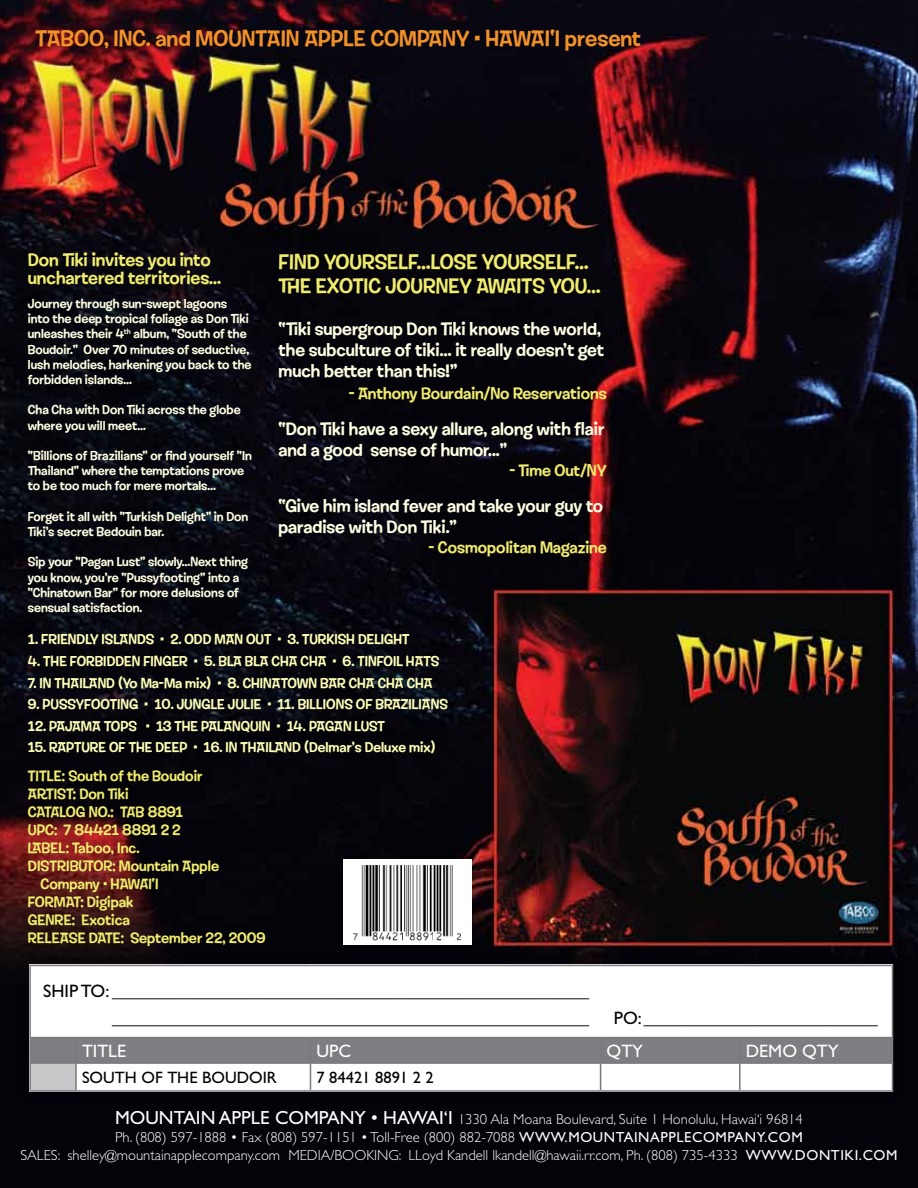
<style>
.page{position:relative;width:918px;height:1188px;background:#fff}
.page>*{position:absolute;margin:0;border:0;box-sizing:border-box;transform-origin:0 0}
.t1{font:22.5px "Shag Lounge";color:#f19129}
.t2{font:21px/24px "Shag Expert Lounge";color:#efec6e}
.t3{font:18.3px/18.3px "Shag Expert Lounge";color:#efec6e}
.t4{font:18px/21px "Shag Expert Lounge";color:#ffffe4}
.t5{font:18px/27.6px "Gill Sans";color:#000;text-align:right}
.t6{font:18px "Gill Sans";color:#fff}
.t7{font:16.5px "Shag Expert Lounge";color:#efec6e}
.t8{font:16.5px "Hwn Gill Sans";color:#000}
.t9{font:15px "Shag Expert Lounge";color:#efec6e}
.t10{font:300 14.55px/18px "Gill Sans Std";color:#fff}
.t11{font:14.55px "Gill Sans";color:#fff}
.t12{font:14.25px "Shag Lounge";color:#ffffb8}
.t13{font:12.9px/15.1px "Shag Expert Lounge";color:#ffffe4}
.s1{font-family:"Gill Sans";font-weight:400;font-size:18.9px}
.s2{font-family:"Gill Sans";font-weight:400}
</style>
<div class="page">
<img style="left:0;top:0;width:918px;height:1188px">
<div style="left:19px;top:955px;width:884px;height:147px;background:#030208"></div>
<div style="left:29px;top:965px;width:864px;height:127px;background:#fff"></div>
<hr style="left:29px;top:965px;width:47px;height:1px;background:#797a7d">
<hr style="left:29px;top:966px;width:2px;height:71px;background:#797a7d">
<hr style="left:76px;top:965px;width:235px;height:1px;background:#797a7d">
<hr style="left:310px;top:965px;width:291px;height:1px;background:#797a7d">
<hr style="left:601px;top:965px;width:139px;height:1px;background:#797a7d">
<hr style="left:740px;top:965px;width:153px;height:1px;background:#797a7d">
<hr style="left:892px;top:966px;width:1px;height:71px;background:#797a7d">
<hr style="left:29px;top:1037px;width:47px;height:1px;background:#797a7d">
<hr style="left:29px;top:1038px;width:2px;height:24px;background:#797a7d">
<hr style="left:76px;top:1037px;width:235px;height:1px;background:#797a7d">
<hr style="left:310px;top:1037px;width:291px;height:1px;background:#797a7d">
<hr style="left:601px;top:1037px;width:139px;height:1px;background:#797a7d">
<hr style="left:740px;top:1037px;width:153px;height:1px;background:#797a7d">
<hr style="left:29px;top:1062px;width:47px;height:2px;background:#797a7d">
<hr style="left:29px;top:1064px;width:2px;height:26px;background:#797a7d">
<svg style="left:31px;top:1038px;width:862px;height:52px"></svg>
<hr style="left:29px;top:1090px;width:47px;height:2px;background:#797a7d">
<hr style="left:76px;top:1090px;width:235px;height:2px;background:#797a7d">
<hr style="left:310px;top:1090px;width:291px;height:2px;background:#797a7d">
<hr style="left:601px;top:1090px;width:139px;height:2px;background:#797a7d">
<hr style="left:740px;top:1090px;width:153px;height:2px;background:#797a7d">
<img style="left:344px;top:860px;width:127px;height:84px">
<h1 class="t1" style="left:35px;top:25px;width:607px">TABOO, INC. and MOUNTAIN APPLE COMPANY • HAWAI‘I present</h1>
<h3 class="t3" style="left:28px;top:250px;width:195px">Don Tiki invites you into unchartered territories…</h3>
<p class="t13" style="left:28px;top:296px;width:225px">Journey through sun-swept lagoons into the deep tropical foliage as Don Tiki unleashes their 4<sup>th</sup> album, “South of the Boudoir.” Over 70 minutes of seductive, lush melodies, harkening you back to the forbidden islands…</p>
<p class="t13" style="left:28px;top:403px;width:214px">Cha Cha with Don Tiki across the globe where you will meet…</p>
<p class="t13" style="left:28px;top:448px;width:226px">“Billions of Brazilians” or find yourself “In<br>Thailand” where the temptations prove to be too much for mere mortals…</p>
<p class="t13" style="left:28px;top:509px;width:222px">Forget it all with “Turkish Delight” in Don<br>Tiki’s secret Bedouin bar.</p>
<p class="t13" style="left:28px;top:555px;width:222px">Sip your “Pagan Lust” slowly…Next thing you know, you’re “Pussyfooting” into a “Chinatown Bar” for more delusions of sensual satisfaction.</p>
<h2 class="t2" style="left:279px;top:250px;width:311px">Find yourself…lose yourself… the exotic journey awai</h2>
<h2 class="t2" style="left:522px;top:274px;width:81px">ts you…</h2>
<h3 class="t4" style="left:279px;top:319px;width:327px">“Tiki supergroup Don Tiki knows the world, the subculture of tiki… it really doesn’t get much better than this!”</h3>
<p class="t7" style="left:349px;top:384px;width:260px">- Anthony Bourdain/No Reservations</p>
<h3 class="t4" style="left:279px;top:418px;width:327px">“Don Tiki have a sexy allure, along with flair and a good sense of humor...”</h3>
<p class="t7" style="left:509px;top:461px;width:99px">- Time Out/NY</p>
<h3 class="t4" style="left:279px;top:496px;width:326px">“Give him island fever and take your guy to paradise with Don Tiki.”</h3>
<p class="t7" style="left:429px;top:538px;width:180px">- Cosmopolitan Magazine</p>
<p class="t12" style="left:28px;top:632px;width:383px">1. FRIENDLY ISLANDS • 2. ODD MAN OUT • 3. TURKISH DELIGHT</p>
<p class="t12" style="left:28px;top:653px;width:413px">4. THE FORBIDDEN FINGER • 5. BLA BLA CHA CHA • 6. TINFOIL HATS</p>
<p class="t12" style="left:28px;top:675px;width:406px">7. IN THAILAND (Yo Ma-Ma mix) • 8. CHINATOWN BAR CHA CHA CHA</p>
<p class="t12" style="left:28px;top:696px;width:422px">9. PUSSYFOOTING • 10. JUNGLE JULIE • 11. BILLIONS OF BRAZILIANS</p>
<p class="t12" style="left:28px;top:718px;width:359px">12. PAJAMA TOPS • 13 THE PALANQUIN • 14. PAGAN LUST</p>
<p class="t12" style="left:28px;top:740px;width:409px">15. RAPTURE OF THE DEEP • 16. IN THAILAND (Delmar’s Deluxe mix)</p>
<p class="t9" style="left:28px;top:767px;width:176px">Title: South of the Boudoir</p>
<p class="t9" style="left:28px;top:785px;width:102px">Artist: Don Tiki</p>
<p class="t9" style="left:28px;top:803px;width:157px">Catalog No.: TAB 8891</p>
<p class="t9" style="left:28px;top:821px;width:154px">UPC: 7 84421 8891 2 2</p>
<p class="t9" style="left:28px;top:839px;width:113px">Label: Taboo, Inc.</p>
<p class="t9" style="left:28px;top:857px;width:193px">Distributor: Mountain Apple</p>
<p class="t9" style="left:40px;top:875px;width:120px">Company • HAWAI‘I</p>
<p class="t9" style="left:28px;top:893px;width:107px">Format: Digipak</p>
<p class="t9" style="left:28px;top:911px;width:104px">Genre: Exotica</p>
<p class="t9" style="left:28px;top:929px;width:239px">RELEASE Date: September 22, 2009</p>
<h3 class="t5" style="left:43px;top:977px;width:548px">SHIP TO: _____________________________________________________ _____________________________________________________</h3>
<h3 class="t5" style="left:614px;top:1004px;width:266px">PO:__________________________</h3>
<h3 class="t6" style="left:82px;top:1041px;width:46px">TITLE</h3>
<h3 class="t6" style="left:316px;top:1041px;width:36px">UPC</h3>
<h3 class="t6" style="left:607px;top:1041px;width:38px">QTY</h3>
<h3 class="t6" style="left:746px;top:1041px;width:94px">DEMO QTY</h3>
<p class="t8" style="left:82px;top:1068px;width:196px">SOUTH OF THE BOUDOIR</p>
<p class="t8" style="left:316px;top:1068px;width:119px">7 84421 8891 2 2</p>
<p class="t10" style="left:115px;top:1110px;width:689px"><span class="s1">MOUNTAIN APPLE COMPANY • HAWAI‘I</span> 1330 Ala Moana Boulevard, Suite 1 Honolulu, Hawai‘i 96814<br>Ph. (808) 597-1888 • Fax (808) 597-1151 • Toll-Free (800) 882-7088 <span class="s2">WWW</span></p>
<p class="t11" style="left:565px;top:1129px;width:15px">.MOUNTAINAPPLECOMPANY</p>
<p class="t11" style="left:764px;top:1129px;width:16px">.COM</p>
<p class="t10" style="left:20px;top:1146px;width:742px">Sales: shelley@mountainapplecompany.com Media/Booking: LLoyd Kandell lkandell@hawaii.rr.com, Ph. (808) 735-4333 <span class="s2">WWW</span></p>
<p class="t11" style="left:791px;top:1147px;width:26px">.DONTI</p>
<p class="t11" style="left:845px;top:1147px;width:31px">KI.COM</p>
</div>
